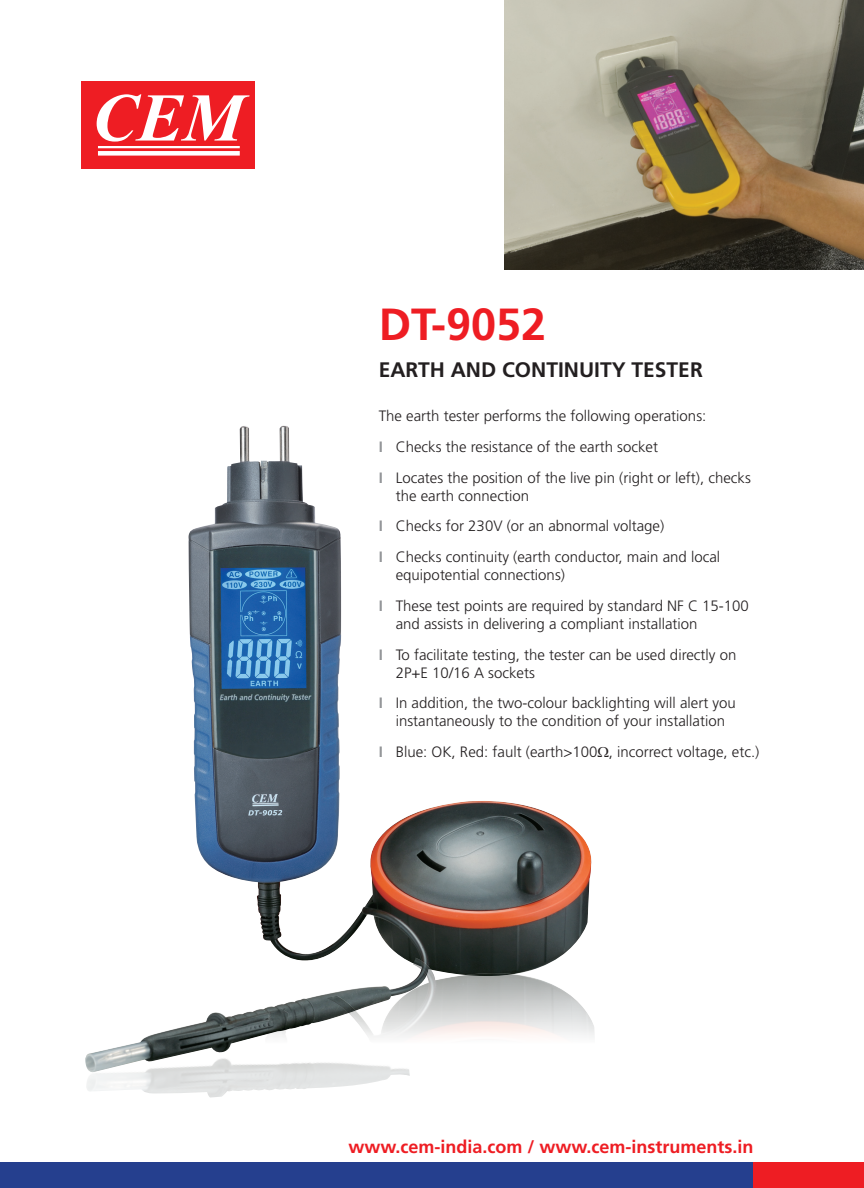
<style>
.page{position:relative;width:864px;height:1188px;background:#fff}
.page>*{position:absolute;margin:0;border:0;box-sizing:border-box;transform-origin:0 0}
.t1{font:italic 700 68.25px "Times New Roman";color:#fff}
.t2{font:700 45px "Frutiger";color:#ee1d23}
.t3{font:700 21px "Frutiger";color:#231f20}
.t4{font:700 18px "Frutiger";color:#ee1d23}
.t5{font:300 15px/18px "Frutiger";color:#231f20}
.s1{font-weight:700;color:#939598}
</style>
<div class="page">
<div style="left:81px;top:81px;width:174px;height:88px;background:#ee1d23"></div>
<hr style="left:98px;top:146px;width:142px;height:2px;background:#fff">
<div style="left:98px;top:151px;width:142px;height:5px;background:#fff"></div>
<div style="left:0;top:1162px;width:864px;height:26px;background:#253f8e"></div>
<div style="left:753px;top:1162px;width:111px;height:26px;background:#ee1d23"></div>
<img style="left:85px;top:425px;width:507px;height:640px">
<img style="left:263px;top:950px;width:331px;height:104px">
<img style="left:86px;top:1057px;width:324px;height:41px">
<img style="left:505px;top:0;width:359px;height:269px">
<p class="t1" style="left:92px;top:70px;width:153px">CEM</p>
<p class="t2" style="left:379px;top:298px;width:169px">DT-9052</p>
<p class="t3" style="left:379px;top:357px;width:326px">EARTH AND CONTINUITY TESTER</p>
<p class="t5" style="left:379px;top:407px;width:329px">The earth tester performs the following operations:</p>
<p class="t5" style="left:379px;top:438px;width:281px"><span class="s1">I</span> Checks the resistance of the earth socket</p>
<p class="t5" style="left:396px;top:469px;width:357px;text-indent:-17px"><span class="s1">I</span> Locates the position of the live pin (right or left), checks the earth connection</p>
<p class="t5" style="left:379px;top:517px;width:287px"><span class="s1">I</span> Checks for 230V (or an abnormal voltage)</p>
<p class="t5" style="left:396px;top:548px;width:326px;text-indent:-17px"><span class="s1">I</span> Checks continuity (earth conductor, main and local equipotential connections)</p>
<p class="t5" style="left:396px;top:597px;width:355px;text-indent:-17px"><span class="s1">I</span> These test points are required by standard NF C 15-100 and assists in delivering a compliant installation</p>
<p class="t5" style="left:396px;top:646px;width:342px;text-indent:-17px"><span class="s1">I</span> To facilitate testing, the tester can be used directly on<br>2P+E 10/16 A sockets</p>
<p class="t5" style="left:379px;top:694px;width:359px;text-align:center"><span class="s1">I</span> In addition, the two-colour backlighting will alert you instantaneously to the condition of your installation</p>
<p class="t5" style="left:379px;top:743px;width:382px"><span class="s1">I</span> Blue: OK, Red: fault (earth&gt;100 , incorrect voltage, etc.)</p>
<p class="t4" style="left:348px;top:1136px;width:407px">www.cem-india.com / www.cem-instruments.in</p>
</div>
